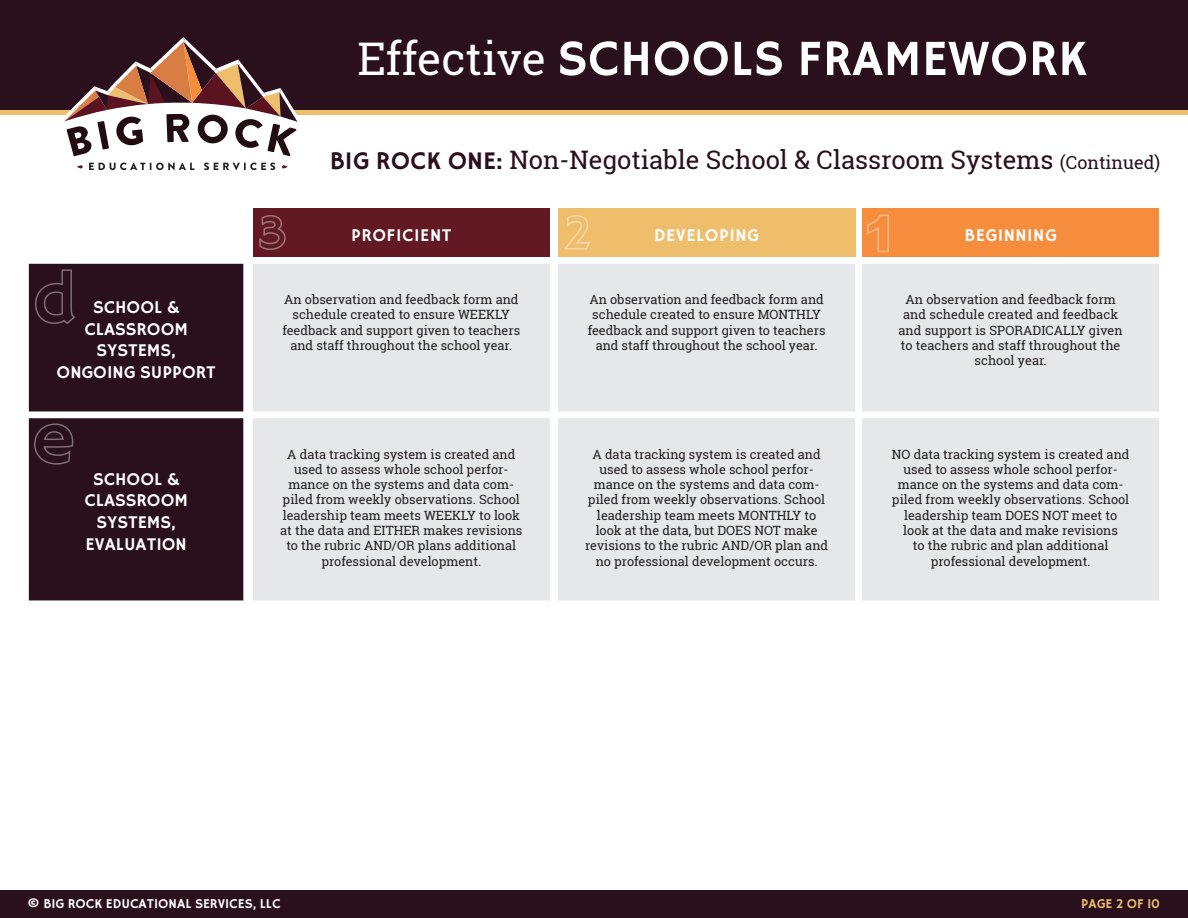
<style>
.page{position:relative;width:1188px;height:918px;background:#fff}
.page>*{position:absolute;margin:0;border:0;box-sizing:border-box;transform-origin:0 0}
.t1{font:51px "Hammersmith One";color:#fff}
.t2{font:25.5px "Roboto Slab";color:#2a0f1c}
.t3{font:18px/21.6px "Hammersmith One";color:#fff;text-align:center}
.t4{font:18px "Hammersmith One";letter-spacing:.03em;color:#fff}
.t5{font:13.5px "Hammersmith One";color:#fff}
.t6{font:13.5px "Hammersmith One";color:#efbe6d}
.t7{font:12.75px/15.3px "Roboto Slab";color:#231f20;text-align:center}
.s1{font-family:"Roboto Slab";font-size:45px}
.s2{font-family:"Hammersmith One"}
.s3{font-size:18px}
</style>
<div class="page">
<div style="left:0;top:890px;width:1187px;height:28px;background:#2a0f1c"></div>
<div style="left:0;top:0;width:1188px;height:110px;background:#2a0f1c"></div>
<div style="left:0;top:110px;width:1188px;height:5px;background:#efbe6d"></div>
<svg style="left:64px;top:37px;width:234px;height:133px"></svg>
<div style="left:253px;top:208px;width:297px;height:49px;background:#621924"></div>
<div style="left:558px;top:208px;width:297px;height:49px;background:#efbe6d"></div>
<div style="left:862px;top:208px;width:297px;height:49px;background:#f68d3c"></div>
<div style="left:29px;top:264px;width:215px;height:336px;background:#2a0f1c"></div>
<div style="left:253px;top:264px;width:906px;height:336px;background:#e6e7e9"></div>
<svg style="left:34px;top:269px;width:43px;height:56px;background:#361c28"></svg>
<svg style="left:33px;top:423px;width:41px;height:42px;background:#39202c"></svg>
<svg style="left:259px;top:215px;width:27px;height:35px"></svg>
<svg style="left:564px;top:215px;width:26px;height:35px"></svg>
<svg style="left:867px;top:214px;width:22px;height:39px"></svg>
<h1 class="t1" style="left:357px;top:31px;width:732px"><span class="s1">Effective</span> SCHOOLS FRAMEWORK</h1>
<h2 class="t2" style="left:330px;top:142px;width:832px"><span class="s2">BIG ROCK ONE:</span> Non-Negotiable School &amp; Classroom Systems <span class="s3">(Continued)</span></h2>
<h3 class="t4" style="left:351px;top:225px;width:102px">PROFICIENT</h3>
<h3 class="t4" style="left:654px;top:225px;width:106px">DEVELOPING</h3>
<h3 class="t4" style="left:964px;top:225px;width:94px">BEGINNING</h3>
<h3 class="t3" style="left:57px;top:298px;width:161px">SCHOOL &amp;<br>CLASSROOM<br>SYSTEMS,<br>ONGOING SUPPORT</h3>
<p class="t7" style="left:282px;top:292px;width:239px">An observation and feedback form and schedule created to ensure WEEKLY feedback and support given to teachers and staff throughout the school year.</p>
<p class="t7" style="left:588px;top:292px;width:239px">An observation and feedback form and schedule created to ensure MONTHLY feedback and support given to teachers and staff throughout the school year.</p>
<p class="t7" style="left:898px;top:292px;width:226px">An observation and feedback form and schedule created and feedback and support is SPORADICALLY given to teachers and staff throughout the school year.</p>
<h3 class="t3" style="left:84px;top:469px;width:105px">SCHOOL &amp;<br>CLASSROOM<br>SYSTEMS,<br>EVALUATION</h3>
<p class="t7" style="left:280px;top:446px;width:244px">A data tracking system is created and used to assess whole school perfor&shy;mance on the systems and data com&shy;piled from weekly observations. School leadership team meets WEEKLY to look at the data and EITHER makes revisions to the rubric AND/OR plans additional professional development.</p>
<p class="t7" style="left:585px;top:446px;width:245px">A data tracking system is created and used to assess whole school perfor&shy;mance on the systems and data com&shy;piled from weekly observations. School leadership team meets MONTHLY to look at the data, but DOES NOT make revisions to the rubric AND/OR plan and no professional development occurs.</p>
<p class="t7" style="left:892px;top:446px;width:239px">NO data tracking system is created and used to assess whole school perfor&shy;mance on the systems and data com&shy;piled from weekly observations. School leadership team DOES NOT meet to look at the data and make revisions<br>to the rubric and plan additional professional development.</p>
<p class="t5" style="left:27px;top:897px;width:255px">© BIG ROCK EDUCATIONAL SERVICES, LLC</p>
<p class="t6" style="left:1081px;top:897px;width:80px">PAGE 2 OF 10</p>
</div>
